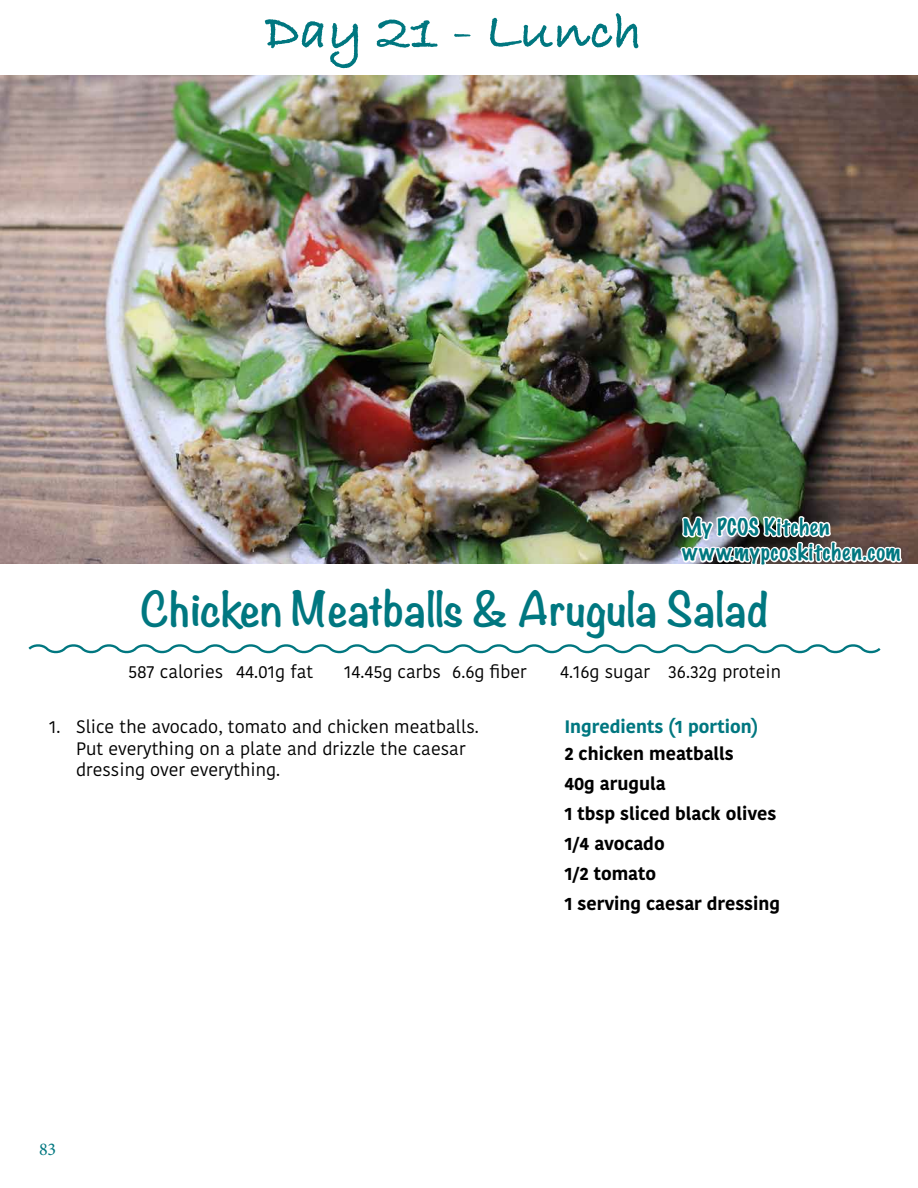
<style>
.page{position:relative;width:918px;height:1188px;background:#fff}
.page>*{position:absolute;margin:0;border:0;box-sizing:border-box;transform-origin:0 0}
.t1{font:700 54px "Bradley Hand ITCTT";color:#007780}
.t2{font:700 42px "Noteworthy";color:#007780}
.t3{font:100 21px/25.2px "Marker Felt";letter-spacing:.045em;color:#007780}
.t4{font:18px/21.6px "Kohinoor Devanagari";color:#000}
.t5{font:700 18px/30px "Kohinoor Devanagari";color:#000}
.t6{font:700 18px "Kohinoor Devanagari";color:#007780}
.t7{font:18px "Minion Pro";color:#007780}
</style>
<div class="page">
<img style="left:0;top:76px;width:918px;height:487px">
<img style="left:26px;top:384px;width:877px;height:270px">
<h1 class="t1" style="left:265px;top:-10px;width:378px">Day 21 - Lunch</h1>
<p class="t3" style="left:682px;top:514px;width:220px">My PCOS Kitchen www.mypcoskitchen.com</p>
<h2 class="t2" style="left:140px;top:571px;width:630px">Chicken Meatballs &amp; Arugula Salad</h2>
<p class="t4" style="left:128px;top:661px;width:187px">587 calories 44.01g fat</p>
<p class="t4" style="left:344px;top:661px;width:184px">14.45g carbs 6.6g fiber</p>
<p class="t4" style="left:560px;top:661px;width:222px">4.16g sugar 36.32g protein</p>
<p class="t4" style="left:76px;top:716px;width:404px;text-indent:-27px">1. Slice the avocado, tomato and chicken meatballs.<br>Put everything on a plate and drizzle the caesar dressing over everything.</p>
<p class="t6" style="left:564px;top:711px;width:195px">Ingredients (1 portion)</p>
<p class="t5" style="left:564px;top:738px;width:217px">2 chicken meatballs<br>40g arugula<br>1 tbsp sliced black olives<br>1/4 avocado<br>1/2 tomato<br>1 serving caesar dressing</p>
<p class="t7" style="left:39px;top:1137px;width:19px">83</p>
</div>
